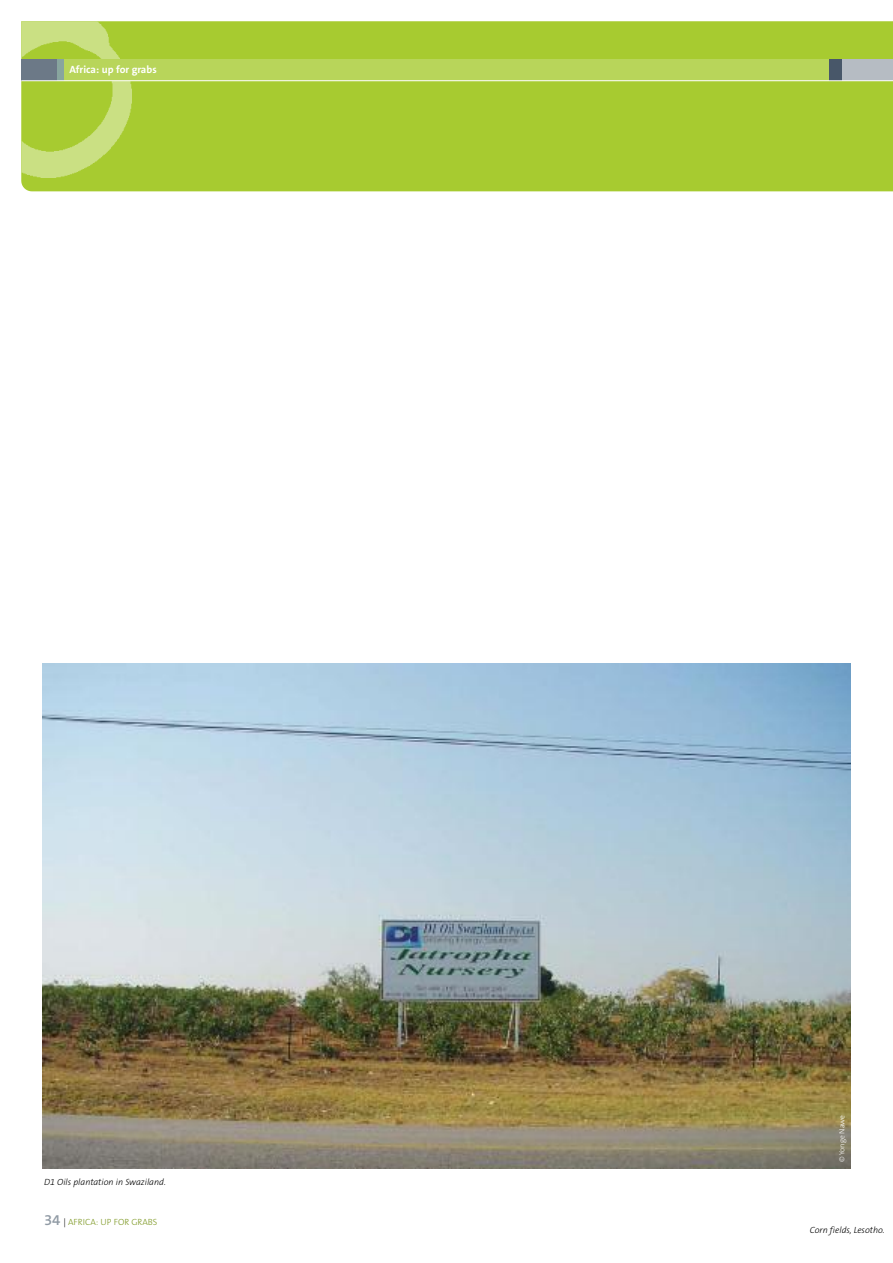
<style>
.page{position:relative;width:893px;height:1263px;background:#fff}
.page>*{position:absolute;margin:0;border:0;box-sizing:border-box;transform-origin:0 0}
.t1{font:700 10.5px "The Sans B7";color:#fff}
.t2{font:italic 300 9px "The Sans B3";color:#000}
.t3{font:300 9px "The Sans B3";color:#7d9823}
.t4{font:300 7.5px "The Sans B3";color:#fff}
.s1{font-family:"The Sans B6";font-weight:600;font-size:15px;color:#919ba5}
.s2{color:#000}
</style>
<div class="page">
<div style="left:21px;top:21px;width:872px;height:170px;background:#a7cb30"></div>
<img style="left:21px;top:21px;width:111px;height:157px">
<div style="left:21px;top:60px;width:872px;height:21px;background:#b8d55a"></div>
<div style="left:21px;top:60px;width:43px;height:21px;background:#6c7987"></div>
<div style="left:57px;top:60px;width:7px;height:21px;background:#88a59e"></div>
<div style="left:829px;top:60px;width:64px;height:21px;background:#b6bcc3"></div>
<div style="left:829px;top:60px;width:13px;height:21px;background:#485769"></div>
<hr style="left:21px;top:80px;width:872px;height:1px;background:#fff">
<img style="left:43px;top:663px;width:807px;height:505px">
<p class="t1" style="left:69px;top:64px;width:89px">Africa: up for grabs</p>
<p class="t2" style="left:44px;top:1177px;width:123px">D1 Oils plantation in Swaziland.</p>
<p class="t3" style="left:44px;top:1217px;width:115px"><span class="s1">34</span> <span class="s2">|</span> AFRICA: UP FOR GRABS</p>
<p class="t4" style="left:838px;top:1162px;width:49px;rotate:-90deg">© Yonge Nawe</p>
<p class="t2" style="left:810px;top:1225px;width:76px">Corn fields, Lesotho.</p>
</div>
